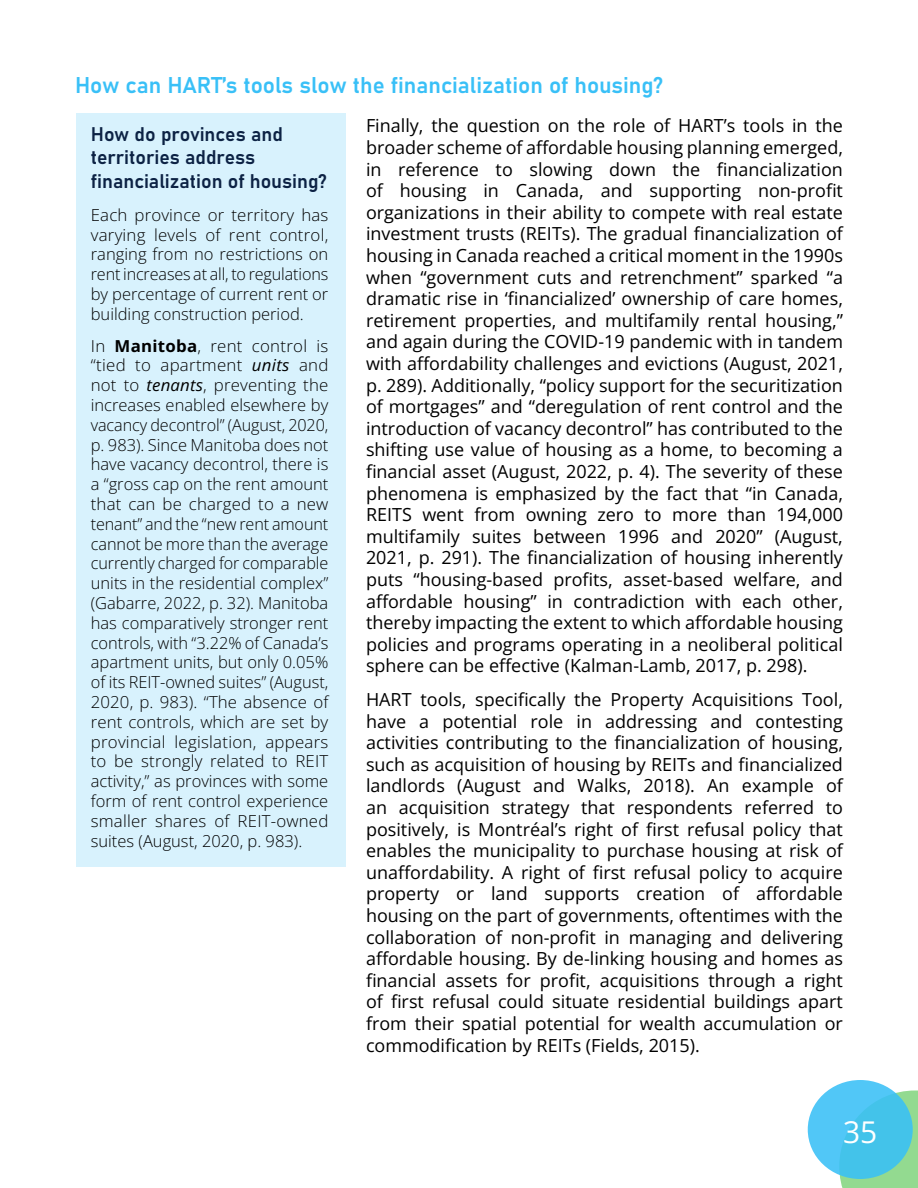
<style>
.page{position:relative;width:918px;height:1188px;background:#fff}
.page>*{position:absolute;margin:0;border:0;box-sizing:border-box;transform-origin:0 0}
.t1{font:30px "Open Sans";color:#fff}
.t2{font:22.5px "Bahnschrift";color:#39c0f7}
.t3{font:19.5px/23.4px "Bahnschrift";color:#0c2244}
.t4{font:18px/21.6px "Open Sans";color:#000;text-align:justify}
.t5{font:300 16.5px/19.8px "Open Sans";color:#000;text-align:justify}
.s1{font-weight:700}
.s2{font-weight:400;font-style:italic}
</style>
<div class="page">
<div style="left:76px;top:113px;width:270px;height:754px;background:#d8f2fd"></div>
<div style="left:839px;top:1090px;width:79px;height:98px;background:#93da90"></div>
<div style="left:808px;top:1080px;width:105px;height:99px;background:linear-gradient(to right,#53c8f9,#42c3e6);border-radius:50%"></div>
<p class="t2" style="left:75px;top:68px;width:590px">How can HART’s tools slow the financialization of housing?</p>
<p class="t3" style="left:91px;top:121px;width:238px">How do provinces and territories address financialization of housing?</p>
<p class="t5" style="left:91px;top:205px;width:239px">Each province or territory has varying levels of rent control, ranging from no restrictions on rent increases at all, to regulations by percentage of current rent or building construction period.</p>
<p class="t5" style="left:91px;top:335px;width:239px">In <span class="s1">Manitoba</span>, rent control is “tied to apartment <span class="s2">units</span> and not to <span class="s2">tenants</span>, preventing the increases enabled elsewhere by vacancy decontrol” (August, 2020, p. 983). Since Manitoba does not have vacancy decontrol, there is a “gross cap on the rent amount that can be charged to a new tenant” and the “new rent amount cannot be more than the average currently charged for comparable units in the residential complex” (Gabarre, 2022, p. 32). Manitoba has comparatively stronger rent controls, with “3.22% of Canada’s apartment units, but only 0.05% of its REIT-owned suites” (August, 2020, p. 983). “The absence of rent controls, which are set by provincial legislation, appears to be strongly related to REIT activity,” as provinces with some form of rent control experience smaller shares of REIT-owned suites (August, 2020, p. 983).</p>
<p class="t4" style="left:366px;top:115px;width:479px">Finally, the question on the role of HART’s tools in the broader scheme of affordable housing planning emerged, in reference to slowing down the financialization of housing in Canada, and supporting non-profit organizations in their ability to compete with real estate investment trusts (REITs). The gradual financialization of housing in Canada reached a critical moment in the 1990s when “government cuts and retrenchment” sparked “a dramatic rise in ‘financialized’ ownership of care homes, retirement properties, and multifamily rental housing,” and again during the COVID-19 pandemic with in tandem with affordability challenges and evictions (August, 2021, p. 289). Additionally, “policy support for the securitization of mortgages” and “deregulation of rent control and the introduction of vacancy decontrol” has contributed to the shifting use value of housing as a home, to becoming a financial asset (August, 2022, p. 4). The severity of these phenomena is emphasized by the fact that “in Canada, REITS went from owning zero to more than 194,000 multifamily suites between 1996 and 2020” (August, 2021, p. 291). The financialization of housing inherently puts “housing-based profits, asset-based welfare, and affordable housing” in contradiction with each other, thereby impacting the extent to which affordable housing policies and programs operating in a neoliberal political sphere can be effective (Kalman-Lamb, 2017, p. 298).</p>
<p class="t4" style="left:366px;top:688px;width:479px">HART tools, specifically the Property Acquisitions Tool, have a potential role in addressing and contesting activities contributing to the financialization of housing, such as acquisition of housing by REITs and financialized landlords (August and Walks, 2018). An example of an acquisition strategy that respondents referred to positively, is Montréal’s right of first refusal policy that enables the municipality to purchase housing at risk of unaffordability. A right of first refusal policy to acquire property or land supports creation of affordable housing on the part of governments, oftentimes with the collaboration of non-profit in managing and delivering affordable housing. By de-linking housing and homes as financial assets for profit, acquisitions through a right of first refusal could situate residential buildings apart from their spatial potential for wealth accumulation or commodification by REITs (Fields, 2015).</p>
<h1 class="t1" style="left:843px;top:1112px;width:36px">35</h1>
</div>
